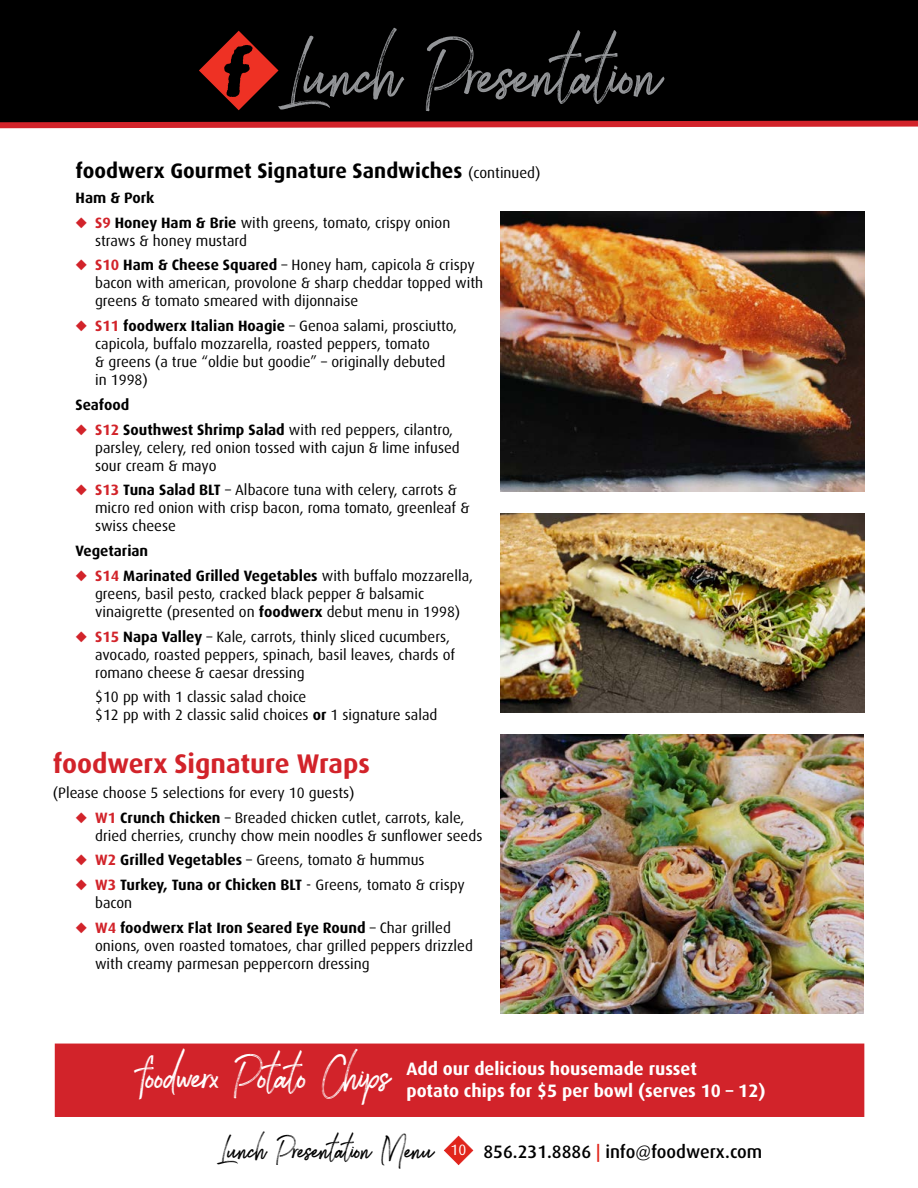
<style>
.page{position:relative;width:918px;height:1188px;background:#fff}
.page>*{position:absolute;margin:0;border:0;box-sizing:border-box;transform-origin:0 0}
.t1{font:81.75px "Brownhill Script";color:#939598}
.t2{font:48.6px "Brownhill Script";color:#fff}
.t3{font:33px "Brownhill Script";color:#000}
.t4{font:700 27px "Dax";color:#d2232a}
.t5{font:700 21px "Dax";color:#000}
.t6{font:700 18px/21.6px "Dax";color:#fff}
.t7{font:500 18px "Dax";color:#000}
.t8{font:15px/18px "Dax";color:#000}
.t9{font:700 15px "Dax";color:#000}
.t10{font:15px "Dax";color:#fff}
.s1{font-weight:400;font-size:15px}
.s2{color:#d2232a}
.s3{font-weight:700;color:#d2232a}
.s4{font-weight:700}
.s5{color:#e1251b}
</style>
<div class="page">
<div style="left:0;top:0;width:918px;height:124px;background:#000"></div>
<svg style="left:199px;top:31px;width:80px;height:79px"></svg>
<svg style="left:0;top:120px;width:918px;height:9px"></svg>
<svg style="left:444px;top:1135px;width:30px;height:31px"></svg>
<img style="left:500px;top:211px;width:364px;height:280px">
<div style="left:55px;top:1044px;width:809px;height:73px;background:#d2232a"></div>
<img style="left:500px;top:513px;width:364px;height:200px">
<img style="left:500px;top:734px;width:364px;height:279px">
<h1 class="t1" style="left:278px;top:18px;width:386px">Lunch Presentation</h1>
<h3 class="t5" style="left:76px;top:159px;width:467px">foodwerx Gourmet Signature Sandwiches <span class="s1">(continued)</span></h3>
<p class="t9" style="left:76px;top:189px;width:80px">Ham &amp; Pork</p>
<p class="t8" style="left:95px;top:214px;width:357px;text-indent:-19px"><span class="s2">◆</span> <span class="s3">S9</span> <span class="s4">Honey Ham &amp; Brie</span> with greens, tomato, crispy onion straws &amp; honey mustard</p>
<p class="t8" style="left:95px;top:256px;width:390px;text-indent:-19px"><span class="s2">◆</span> <span class="s3">S10</span> <span class="s4">Ham &amp; Cheese Squared</span> – Honey ham, capicola &amp; crispy bacon with american, provolone &amp; sharp cheddar topped with greens &amp; tomato smeared with dijonnaise</p>
<p class="t8" style="left:95px;top:317px;width:363px;text-indent:-20px"><span class="s2">◆</span> <span class="s3">S11</span> <span class="s4">foodwerx Italian Hoagie</span> – Genoa salami, prosciutto, capicola, buffalo mozzarella, roasted peppers, tomato<br>&amp; greens (a true “oldie but goodie” – originally debuted in 1998)</p>
<p class="t9" style="left:76px;top:396px;width:55px">Seafood</p>
<p class="t8" style="left:95px;top:421px;width:366px;text-indent:-19px"><span class="s2">◆</span> <span class="s3">S12</span> <span class="s4">Southwest Shrimp Salad</span> with red peppers, cilantro, parsley, celery, red onion tossed with cajun &amp; lime infused sour cream &amp; mayo</p>
<p class="t8" style="left:95px;top:481px;width:376px;text-indent:-20px"><span class="s2">◆</span> <span class="s3">S13</span> <span class="s4">Tuna Salad BLT</span> – Albacore tuna with celery, carrots &amp; micro red onion with crisp bacon, roma tomato, greenleaf &amp; swiss cheese</p>
<p class="t9" style="left:76px;top:543px;width:74px">Vegetarian</p>
<p class="t8" style="left:95px;top:567px;width:380px;text-indent:-20px"><span class="s2">◆</span> <span class="s3">S14</span> <span class="s4">Marinated Grilled Vegetables</span> with buffalo mozzarella, greens, basil pesto, cracked black pepper &amp; balsamic vinaigrette (presented on <span class="s4">foodwerx</span> debut menu in 1998)</p>
<p class="t8" style="left:95px;top:628px;width:362px;text-indent:-19px"><span class="s2">◆</span> <span class="s3">S15</span> <span class="s4">Napa Valley</span> – Kale, carrots, thinly sliced cucumbers, avocado, roasted peppers, spinach, basil leaves, chards of romano cheese &amp; caesar dressing</p>
<p class="t8" style="left:95px;top:688px;width:344px">$10 pp with 1 classic salad choice<br>$12 pp with 2 classic salid choices <span class="s4">or</span> 1 signature salad</p>
<h3 class="t4" style="left:53px;top:749px;width:319px">foodwerx Signature Wraps</h3>
<p class="t8" style="left:53px;top:784px;width:303px">(Please choose 5 selections for every 10 guests)</p>
<p class="t8" style="left:95px;top:809px;width:389px;text-indent:-19px"><span class="s2">◆</span> <span class="s3">W1</span> <span class="s4">Crunch Chicken</span> – Breaded chicken cutlet, carrots, kale, dried cherries, crunchy chow mein noodles &amp; sunflower seeds</p>
<p class="t8" style="left:76px;top:851px;width:351px"><span class="s2">◆</span> <span class="s3">W2</span> <span class="s4">Grilled Vegetables</span> – Greens, tomato &amp; hummus</p>
<p class="t8" style="left:95px;top:876px;width:371px;text-indent:-20px"><span class="s2">◆</span> <span class="s3">W3</span> <span class="s4">Turkey, Tuna or Chicken BLT</span> - Greens, tomato &amp; crispy bacon</p>
<p class="t8" style="left:95px;top:919px;width:379px;text-indent:-20px"><span class="s2">◆</span> <span class="s3">W4</span> <span class="s4">foodwerx Flat Iron Seared Eye Round</span> – Char grilled onions, oven roasted tomatoes, char grilled peppers drizzled with creamy parmesan peppercorn dressing</p>
<h2 class="t2" style="left:143px;top:1042px;width:250px">foodwerx Potato Chips</h2>
<p class="t6" style="left:406px;top:1059px;width:361px">Add our delicious housemade russet<br>potato chips for $5 per bowl (serves 10 – 12)</p>
<h3 class="t3" style="left:217px;top:1127px;width:219px">Lunch Presentation Menu</h3>
<p class="t10" style="left:451px;top:1142px;width:17px">10</p>
<p class="t7" style="left:483px;top:1141px;width:280px">856.231.8886 <span class="s5">|</span> info@foodwerx.com</p>
</div>
